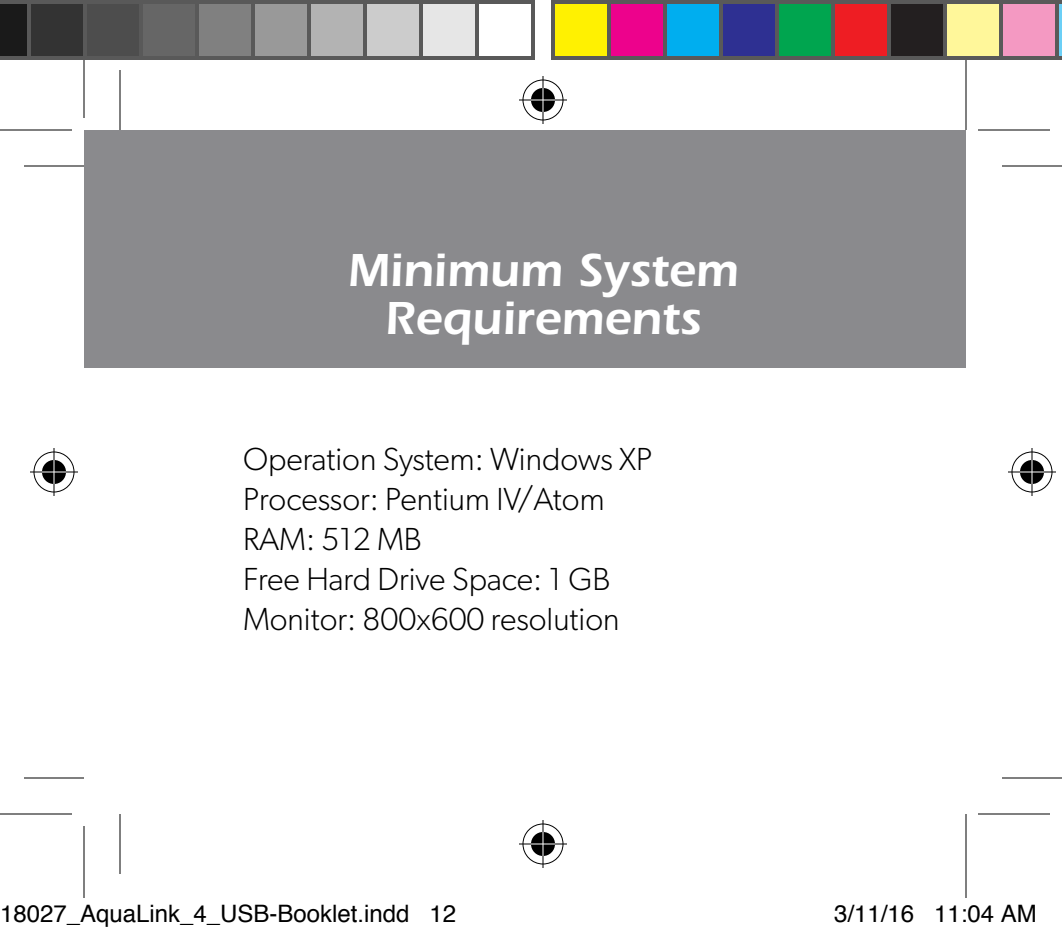
<style>
.page{position:relative;width:1062px;height:934px;background:#fff}
.page>*{position:absolute;margin:0;border:0;box-sizing:border-box;transform-origin:0 0}
.t1{font:600 48px/48px "ITC Eras LT";color:#fff;text-align:center}
.t2{font:300 32px/40px "Gibson";color:#000}
.t3{font:24px "Helvetica";color:#000}
</style>
<div class="page">
<div style="left:84px;top:130px;width:882px;height:238px;background:#8a8a8d"></div>
<hr style="left:24px;top:165px;width:60px;height:2px;background:#000">
<hr style="left:1002px;top:165px;width:60px;height:2px;background:#000">
<hr style="left:24px;top:777px;width:60px;height:2px;background:#000">
<hr style="left:1002px;top:777px;width:60px;height:2px;background:#000">
<hr style="left:119px;top:70px;width:2px;height:60px;background:#000">
<hr style="left:119px;top:814px;width:2px;height:60px;background:#000">
<hr style="left:965px;top:70px;width:2px;height:60px;background:#000">
<hr style="left:965px;top:814px;width:2px;height:60px;background:#000">
<hr style="left:0;top:129px;width:72px;height:2px;background:#000">
<hr style="left:978px;top:129px;width:72px;height:2px;background:#000">
<hr style="left:0;top:813px;width:72px;height:2px;background:#000">
<hr style="left:978px;top:813px;width:72px;height:2px;background:#000">
<hr style="left:83px;top:46px;width:2px;height:72px;background:#000">
<hr style="left:83px;top:826px;width:2px;height:72px;background:#000">
<hr style="left:965px;top:46px;width:2px;height:72px;background:#000">
<hr style="left:965px;top:826px;width:2px;height:72px;background:#000">
<div style="left:520px;top:78px;width:46px;height:44px;border:5px solid #fff;border-radius:50%"></div>
<hr style="left:519px;top:98px;width:48px;height:4px;background:#fff">
<div style="left:540px;top:76px;width:6px;height:48px;background:#fff"></div>
<div style="left:528px;top:86px;width:30px;height:28px;border:5px solid #fff;border-radius:50%"></div>
<div style="left:522px;top:80px;width:42px;height:40px;border:1px solid #000;border-radius:50%"></div>
<hr style="left:519px;top:99px;width:48px;height:2px;background:#000">
<hr style="left:542px;top:76px;width:2px;height:48px;background:#000">
<div style="left:531px;top:88px;width:24px;height:24px;background:#000;border-radius:50%"></div>
<hr style="left:531px;top:99px;width:24px;height:2px;background:#fff">
<hr style="left:542px;top:88px;width:2px;height:24px;background:#fff">
<div style="left:520px;top:822px;width:46px;height:44px;border:5px solid #fff;border-radius:50%"></div>
<hr style="left:519px;top:842px;width:48px;height:4px;background:#fff">
<div style="left:540px;top:820px;width:6px;height:48px;background:#fff"></div>
<div style="left:528px;top:830px;width:30px;height:28px;border:5px solid #fff;border-radius:50%"></div>
<div style="left:522px;top:824px;width:42px;height:40px;border:1px solid #000;border-radius:50%"></div>
<hr style="left:519px;top:843px;width:48px;height:2px;background:#000">
<hr style="left:542px;top:820px;width:2px;height:48px;background:#000">
<div style="left:531px;top:832px;width:24px;height:24px;background:#000;border-radius:50%"></div>
<hr style="left:531px;top:843px;width:24px;height:2px;background:#fff">
<hr style="left:542px;top:832px;width:2px;height:24px;background:#fff">
<div style="left:32px;top:450px;width:44px;height:44px;border:5px solid #fff;border-radius:50%"></div>
<hr style="left:30px;top:470px;width:48px;height:4px;background:#fff">
<hr style="left:52px;top:448px;width:4px;height:48px;background:#fff">
<div style="left:40px;top:458px;width:28px;height:28px;border:5px solid #fff;border-radius:50%"></div>
<div style="left:34px;top:452px;width:40px;height:40px;border:1px solid #000;border-radius:50%"></div>
<hr style="left:30px;top:471px;width:48px;height:2px;background:#000">
<hr style="left:53px;top:448px;width:2px;height:48px;background:#000">
<div style="left:42px;top:460px;width:24px;height:24px;background:#000;border-radius:50%"></div>
<hr style="left:42px;top:471px;width:24px;height:2px;background:#fff">
<hr style="left:53px;top:460px;width:2px;height:24px;background:#fff">
<div style="left:1010px;top:450px;width:44px;height:44px;border:5px solid #fff;border-radius:50%"></div>
<hr style="left:1008px;top:470px;width:48px;height:4px;background:#fff">
<hr style="left:1030px;top:448px;width:4px;height:48px;background:#fff">
<div style="left:1018px;top:458px;width:28px;height:28px;border:5px solid #fff;border-radius:50%"></div>
<div style="left:1012px;top:452px;width:40px;height:40px;border:1px solid #000;border-radius:50%"></div>
<hr style="left:1008px;top:471px;width:48px;height:2px;background:#000">
<hr style="left:1031px;top:448px;width:2px;height:48px;background:#000">
<div style="left:1020px;top:460px;width:24px;height:24px;background:#000;border-radius:50%"></div>
<hr style="left:1020px;top:471px;width:24px;height:2px;background:#fff">
<hr style="left:1031px;top:460px;width:2px;height:24px;background:#fff">
<svg style="left:0;top:0;width:27px;height:60px;background:#222"></svg>
<div style="left:29px;top:2px;width:56px;height:56px;background:#333"></div>
<div style="left:27px;top:0;width:60px;height:60px;border:4px solid #595959"></div>
<div style="left:85px;top:2px;width:56px;height:56px;background:#4d4d4d"></div>
<div style="left:83px;top:0;width:60px;height:60px;border:4px solid #595959"></div>
<div style="left:141px;top:2px;width:56px;height:56px;background:#666"></div>
<div style="left:139px;top:0;width:60px;height:60px;border:4px solid #595959"></div>
<div style="left:197px;top:2px;width:56px;height:56px;background:#808080"></div>
<div style="left:195px;top:0;width:60px;height:60px;border:4px solid #595959"></div>
<div style="left:253px;top:2px;width:56px;height:56px;background:#999"></div>
<div style="left:251px;top:0;width:60px;height:60px;border:4px solid #595959"></div>
<div style="left:309px;top:2px;width:56px;height:56px;background:#b3b3b3"></div>
<div style="left:307px;top:0;width:60px;height:60px;border:4px solid #595959"></div>
<div style="left:365px;top:2px;width:56px;height:56px;background:#ccc"></div>
<div style="left:363px;top:0;width:60px;height:60px;border:4px solid #595959"></div>
<div style="left:421px;top:2px;width:56px;height:56px;background:#e6e6e6"></div>
<div style="left:419px;top:0;width:60px;height:60px;border:4px solid #595959"></div>
<div style="left:475px;top:0;width:60px;height:60px;border:4px solid #595959"></div>
<div style="left:553px;top:2px;width:56px;height:56px;background:#fff101"></div>
<div style="left:551px;top:0;width:60px;height:60px;border:4px solid #595959"></div>
<div style="left:609px;top:2px;width:56px;height:56px;background:#ed028c"></div>
<div style="left:607px;top:0;width:60px;height:60px;border:4px solid #595959"></div>
<div style="left:665px;top:2px;width:56px;height:56px;background:#00aeef"></div>
<div style="left:663px;top:0;width:60px;height:60px;border:4px solid #595959"></div>
<div style="left:721px;top:2px;width:56px;height:56px;background:#2e3092"></div>
<div style="left:719px;top:0;width:60px;height:60px;border:4px solid #595959"></div>
<div style="left:777px;top:2px;width:56px;height:56px;background:#00a54f"></div>
<div style="left:775px;top:0;width:60px;height:60px;border:4px solid #595959"></div>
<div style="left:833px;top:2px;width:56px;height:56px;background:#ee1d23"></div>
<div style="left:831px;top:0;width:60px;height:60px;border:4px solid #595959"></div>
<div style="left:889px;top:2px;width:56px;height:56px;background:#231f20"></div>
<div style="left:887px;top:0;width:60px;height:60px;border:4px solid #595959"></div>
<div style="left:945px;top:2px;width:56px;height:56px;background:#fff79a"></div>
<div style="left:943px;top:0;width:60px;height:60px;border:4px solid #595959"></div>
<div style="left:1001px;top:2px;width:56px;height:56px;background:#f499c2"></div>
<div style="left:999px;top:0;width:60px;height:60px;border:4px solid #595959"></div>
<svg style="left:1055px;top:0;width:7px;height:60px"></svg>
<h1 class="t1" style="left:347px;top:246px;width:393px">Minimum System<br>Requirements</h1>
<p class="t2" style="left:243px;top:439px;width:411px">Operation System: Windows XP<br>Processor: Pentium IV/Atom<br>RAM: 512 MB<br>Free Hard Drive Space: 1 GB<br>Monitor: 800x600 resolution</p>
<p class="t3" style="left:0;top:895px;width:458px">18027_AquaLink_4_USB-Booklet.indd 12</p>
<p class="t3" style="left:834px;top:895px;width:204px">3/11/16 11:04 AM</p>
</div>
